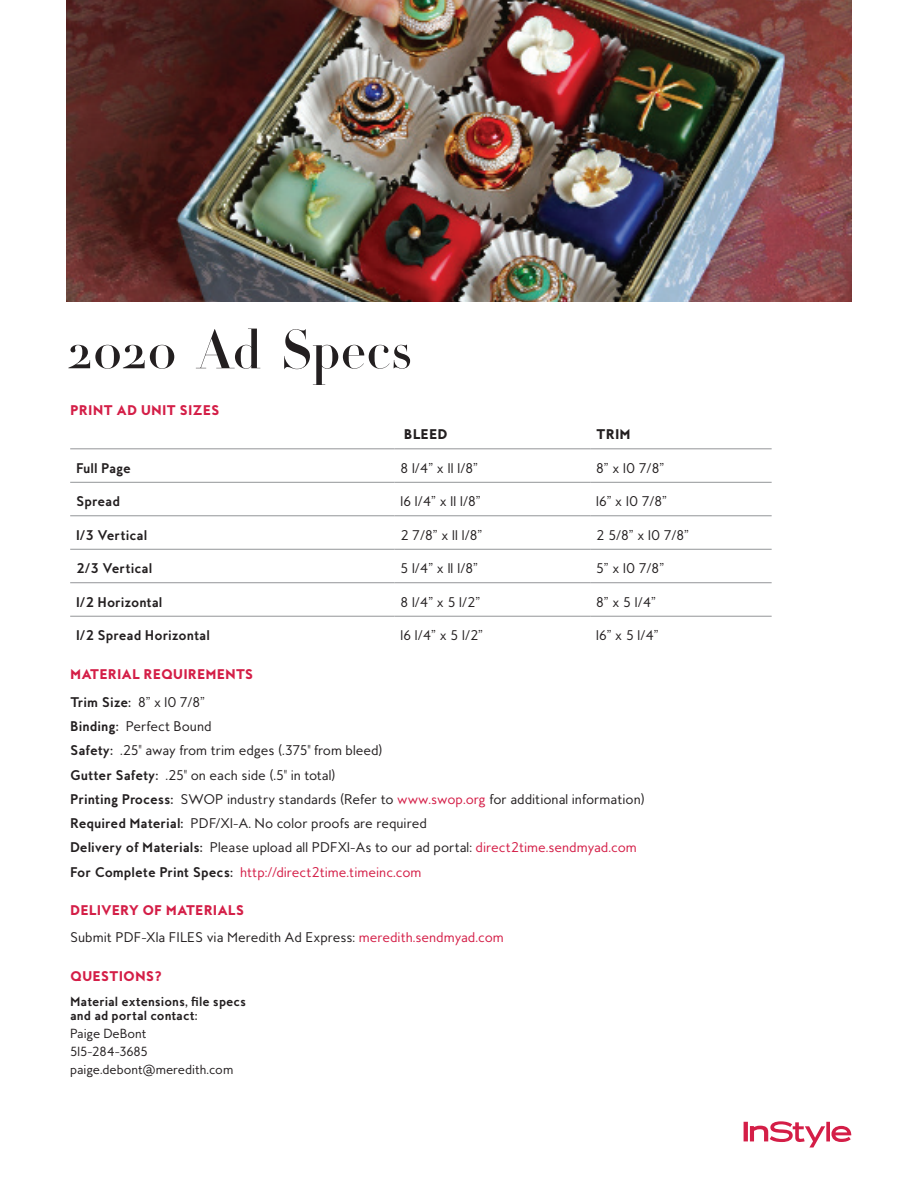
<style>
.page{position:relative;width:918px;height:1188px;background:#fff}
.page>*{position:absolute;margin:0;border:0;box-sizing:border-box;transform-origin:0 0}
.t1{font:700 54px "HTF Didot B42";letter-spacing:.005em;color:#231f20}
.t2{font:12.75px/24.3px "MB Empire";color:#231f20}
.t3{font:700 12.75px "MB Empire";color:#231f20}
.t4{font:800 12.75px/27.3px "MB Empire";color:#d41e47}
.t5{font:800 12.75px "MB Empire";color:#231f20}
.t6{font:12px/18px "MB Empire";color:#231f20}
.t7{font:700 12px/13.5px "MB Empire";color:#231f20}
.s1{font-weight:700;color:#231f20}
.s2{font-weight:400;color:#231f20}
.s3{font-weight:700}
.s4{color:#d41e47}
.s5{font-weight:800;color:#d41e47}
</style>
<div class="page">
<img style="left:67px;top:0;width:784px;height:301px">
<svg style="left:744px;top:1121px;width:107px;height:27px"></svg>
<hr style="left:70px;top:449px;width:324px;height:1px;background:#939598">
<hr style="left:394px;top:449px;width:196px;height:1px;background:#939598">
<hr style="left:590px;top:449px;width:182px;height:1px;background:#939598">
<hr style="left:70px;top:482px;width:324px;height:1px;background:#939598">
<hr style="left:394px;top:482px;width:196px;height:1px;background:#939598">
<hr style="left:590px;top:482px;width:182px;height:1px;background:#939598">
<hr style="left:70px;top:516px;width:324px;height:1px;background:#939598">
<hr style="left:394px;top:516px;width:196px;height:1px;background:#939598">
<hr style="left:590px;top:516px;width:182px;height:1px;background:#939598">
<hr style="left:70px;top:549px;width:324px;height:1px;background:#939598">
<hr style="left:394px;top:549px;width:196px;height:1px;background:#939598">
<hr style="left:590px;top:549px;width:182px;height:1px;background:#939598">
<hr style="left:70px;top:582px;width:324px;height:1px;background:#939598">
<hr style="left:394px;top:582px;width:196px;height:1px;background:#939598">
<hr style="left:590px;top:582px;width:182px;height:1px;background:#939598">
<hr style="left:70px;top:616px;width:324px;height:1px;background:#939598">
<hr style="left:394px;top:616px;width:196px;height:1px;background:#939598">
<hr style="left:590px;top:616px;width:182px;height:1px;background:#939598">
<h1 class="t1" style="left:68px;top:310px;width:345px">2020 Ad Specs</h1>
<p class="t4" style="left:70px;top:396px;width:151px">PRINT AD UNIT SIZES</p>
<p class="t5" style="left:404px;top:426px;width:45px">BLEED</p>
<p class="t5" style="left:596px;top:426px;width:36px">TRIM</p>
<p class="t3" style="left:76px;top:460px;width:56px">Full Page</p>
<p class="t2" style="left:400px;top:456px;width:79px">8 1/4” x 11 1/8”</p>
<p class="t2" style="left:596px;top:456px;width:69px">8” x 10 7/8”</p>
<p class="t3" style="left:76px;top:493px;width:45px">Spread</p>
<p class="t2" style="left:400px;top:489px;width:82px">16 1/4” x 11 1/8”</p>
<p class="t2" style="left:596px;top:489px;width:72px">16” x 10 7/8”</p>
<p class="t3" style="left:76px;top:527px;width:73px">1/3 Vertical</p>
<p class="t2" style="left:400px;top:523px;width:83px">2 7/8” x 11 1/8”</p>
<p class="t2" style="left:596px;top:523px;width:94px">2 5/8” x 10 7/8”</p>
<p class="t3" style="left:76px;top:560px;width:78px">2/3 Vertical</p>
<p class="t2" style="left:400px;top:556px;width:79px">5 1/4” x 11 1/8”</p>
<p class="t2" style="left:596px;top:556px;width:69px">5” x 10 7/8”</p>
<p class="t3" style="left:76px;top:594px;width:88px">1/2 Horizontal</p>
<p class="t2" style="left:400px;top:590px;width:81px">8 1/4” x 5 1/2”</p>
<p class="t2" style="left:596px;top:590px;width:61px">8” x 5 1/4”</p>
<p class="t3" style="left:76px;top:627px;width:135px">1/2 Spread Horizontal</p>
<p class="t2" style="left:400px;top:623px;width:84px">16 1/4” x 5 1/2”</p>
<p class="t2" style="left:596px;top:623px;width:64px">16” x 5 1/4”</p>
<p class="t4" style="left:70px;top:661px;width:185px">MATERIAL REQUIREMENTS<br><span class="s1">Trim Size:</span> <span class="s2">8” x 10 7/8”</span></p>
<p class="t2" style="left:70px;top:714px;width:576px"><span class="s3">Binding:</span> Perfect Bound<br><span class="s3">Safety:</span> .25" away from trim edges (.375" from bleed)<br><span class="s3">Gutter Safety:</span> .25" on each side (.5" in total)<br><span class="s3">Printing Process:</span> SWOP industry standards (Refer to <span class="s4">www.swop.org</span> for additional information)<br><span class="s3">Required Material:</span> PDF/X1-A. No color proofs are required<br><span class="s3">Delivery of Materials:</span> Please upload all PDFX1-As to our ad portal: <span class="s4">direct2time.sendmyad.com </span><span class="s3">For Complete Print Specs:</span> <span class="s4">http://direct2time.timeinc.com</span></p>
<p class="t2" style="left:70px;top:896px;width:435px;line-height:27.3px"><span class="s5">DELIVERY OF MATERIALS<br></span>Submit PDF-X1a FILES via Meredith Ad Express: <span class="s4">meredith.sendmyad.com</span></p>
<p class="t4" style="left:70px;top:962px;width:94px">QUESTIONS?</p>
<p class="t7" style="left:70px;top:995px;width:178px">Material extensions, file specs and ad portal contact:</p>
<p class="t6" style="left:70px;top:1024px;width:165px">Paige DeBont<br>515-284-3685 paige.debont@meredith.com</p>
</div>
